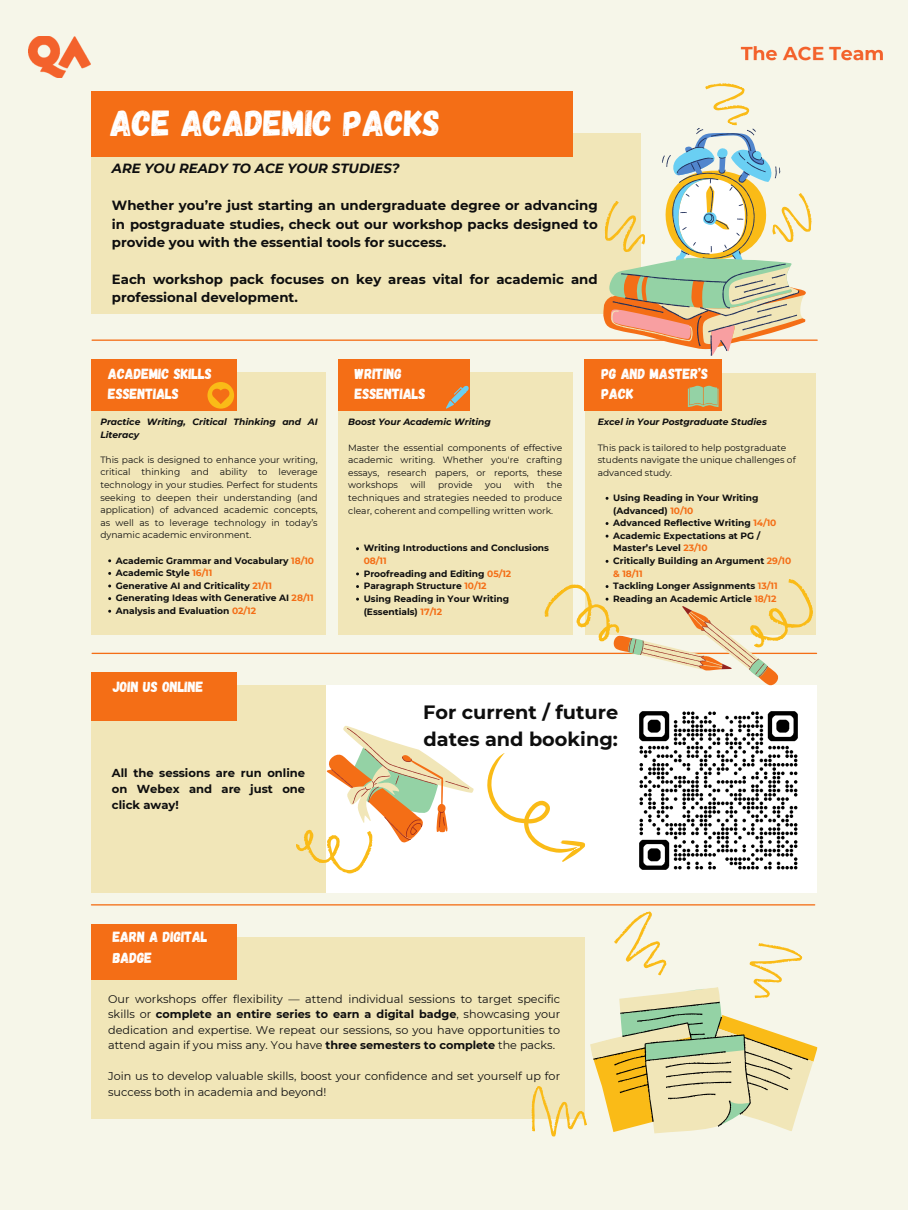
<style>
.page{position:relative;width:908px;height:1210px;background:#fff}
.page>*{position:absolute;margin:0;border:0;box-sizing:border-box;transform-origin:0 0}
.t1{font:36.26px "Gagalin";color:#fff}
.t2{font:700 19.25px/26.8px "Montserrat";color:#0e0e0e}
.t3{font:14.7px/20.5px "Gagalin";color:#fff}
.t4{font:700 13.3px/18.4px "Montserrat";color:#0e0e0e;text-align:justify}
.t5{font:italic 700 13.3px "Montserrat";color:#0e0e0e}
.t6{font:700 11.55px/16px "Montserrat";color:#0e0e0e;text-align:justify}
.t7{font:11.2px/15.5px "Montserrat";color:#0e0e0e;text-align:justify}
.t8{font:9.1px/12.6px "Montserrat";color:#0e0e0e;text-align:justify}
.t9{font:700 9.1px/12.6px "Montserrat";color:#0e0e0e}
.t10{font:italic 700 9.1px/12.6px "Montserrat";color:#0e0e0e}
.s1{color:#f46e16}
.s2{font-weight:700}
</style>
<div class="page">
<div style="left:0;top:0;width:907px;height:1210px;background:#f6f6e9"></div>
<div style="left:91px;top:134px;width:549px;height:180px;background:#f1e6b8"></div>
<div style="left:91px;top:91px;width:481px;height:66px;background:#f46e16"></div>
<hr style="left:91px;top:904px;width:723px;height:1px;background:#f46e16">
<hr style="left:92px;top:653px;width:724px;height:1px;background:#f46e16">
<div style="left:325px;top:686px;width:491px;height:207px;background:#fff"></div>
<div style="left:584px;top:372px;width:231px;height:262px;background:#f1e6b8"></div>
<div style="left:91px;top:372px;width:234px;height:262px;background:#f1e6b8"></div>
<div style="left:91px;top:359px;width:146px;height:51px;background:#f46e16"></div>
<div style="left:338px;top:372px;width:234px;height:262px;background:#f1e6b8"></div>
<div style="left:338px;top:359px;width:132px;height:51px;background:#f46e16"></div>
<div style="left:584px;top:359px;width:137px;height:51px;background:#f46e16"></div>
<div style="left:91px;top:686px;width:234px;height:207px;background:#f1e6b8"></div>
<div style="left:91px;top:672px;width:146px;height:48px;background:#f46e16"></div>
<div style="left:91px;top:937px;width:493px;height:182px;background:#f1e6b8"></div>
<div style="left:91px;top:923px;width:146px;height:56px;background:#f46e16"></div>
<svg style="left:531px;top:911px;width:287px;height:226px"></svg>
<hr style="left:92px;top:339px;width:724px;height:2px;background:#f46e16">
<svg style="left:601px;top:83px;width:214px;height:273px"></svg>
<img style="left:28px;top:36px;width:63px;height:42px">
<img style="left:740px;top:46px;width:143px;height:15px">
<svg style="left:207px;top:382px;width:27px;height:26px"></svg>
<svg style="left:446px;top:385px;width:23px;height:23px"></svg>
<svg style="left:687px;top:386px;width:31px;height:21px"></svg>
<svg style="left:293px;top:572px;width:525px;height:310px"></svg>
<h5 class="t1" style="left:110px;top:100px;width:331px">ACE ACADEMIC PACKS</h5>
<h5 class="t5" style="left:112px;top:161px;width:289px">ARE YOU READY TO ACE YOUR STUDIES?</h5>
<p class="t4" style="left:112px;top:196px;width:487px">Whether you’re just starting an undergraduate degree or advancing in postgraduate studies, check out our workshop packs designed to provide you with the essential tools for success.</p>
<p class="t4" style="left:112px;top:270px;width:487px">Each workshop pack focuses on key areas vital for academic and professional development.</p>
<p class="t3" style="left:108px;top:362px;width:105px">ACADEMIC SKILLS<br>ESSENTIALS</p>
<h1 class="t3" style="left:354px;top:362px;width:72px">WRITING<br>ESSENTIALS</h1>
<p class="t10" style="left:100px;top:415px;width:219px">Practice Writing, Critical Thinking and AI<br>Literacy</p>
<h6 class="t8" style="left:100px;top:453px;width:219px">This pack is designed to enhance your writing, critical thinking and ability to leverage technology in your studies. Perfect for students seeking to deepen their understanding (and application) of advanced academic concepts, as well as to leverage technology in today’s dynamic academic environment.</h6>
<p class="t9" style="left:116px;top:554px;width:200px">Academic Grammar and Vocabulary <span class="s1">18/10</span></p>
<h6 class="t9" style="left:116px;top:566px;width:98px">Academic Style <span class="s1">16/11</span></h6>
<p class="t9" style="left:116px;top:579px;width:158px">Generative AI and Criticality <span class="s1">21/11</span></p>
<h4 class="t9" style="left:116px;top:592px;width:199px">Generating Ideas with Generative AI <span class="s1">28/11</span></h4>
<p class="t9" style="left:116px;top:604px;width:142px">Analysis and Evaluation <span class="s1">02/12</span></p>
<p class="t3" style="left:113px;top:675px;width:92px">JOIN US ONLINE</p>
<p class="t10" style="left:348px;top:416px;width:144px">Boost Your Academic Writing</p>
<p class="t8" style="left:348px;top:441px;width:215px">Master the essential components of effective academic writing. Whether you're crafting essays, research papers, or reports, these workshops</p>
<p class="t8" style="left:348px;top:479px;width:215px;text-indent:199px">the techniques and strategies needed to produce clear, coherent and compelling written work.</p>
<p class="t9" style="left:363px;top:542px;width:187px">Writing Introductions and Conclusions<br><span class="s1">08/11</span></p>
<p class="t9" style="left:363px;top:567px;width:149px">Proofreading and Editing <span class="s1">05/12</span></p>
<p class="t9" style="left:363px;top:580px;width:124px">Paragraph Structure <span class="s1">10/12</span></p>
<p class="t9" style="left:363px;top:592px;width:147px">Using Reading in Your Writing (Essentials) <span class="s1">17/12</span></p>
<p class="t8" style="left:410px;top:479px;width:17px">will</p>
<p class="t8" style="left:438px;top:479px;width:36px">provide</p>
<p class="t8" style="left:485px;top:479px;width:18px">you</p>
<p class="t8" style="left:514px;top:479px;width:22px">with</p>
<p class="t3" style="left:601px;top:362px;width:108px">PG AND MASTER’S<br>PACK</p>
<p class="t10" style="left:597px;top:416px;width:170px">Excel in Your Postgraduate Studies</p>
<p class="t8" style="left:597px;top:441px;width:199px;text-align:left">This pack is tailored to help postgraduate students navigate the unique challenges of advanced study.</p>
<p class="t9" style="left:613px;top:491px;width:147px">Using Reading in Your Writing (Advanced) <span class="s1">10/10</span></p>
<p class="t9" style="left:613px;top:517px;width:165px">Advanced Reflective Writing <span class="s1">14/10</span></p>
<p class="t9" style="left:613px;top:529px;width:149px">Academic Expectations at PG /<br>Master’s Level <span class="s1">23/10</span></p>
<p class="t9" style="left:613px;top:554px;width:180px">Critically Building an Argument <span class="s1">29/10 &amp; 18/11</span></p>
<p class="t9" style="left:613px;top:580px;width:166px">Tackling Longer Assignments <span class="s1">13/11</span></p>
<p class="t9" style="left:613px;top:592px;width:165px">Reading an Academic Article <span class="s1">18/12</span></p>
<h3 class="t6" style="left:112px;top:765px;width:195px">All the sessions are run online on Webex and are just one click away!</h3>
<p class="t3" style="left:113px;top:926px;width:96px">EARN A DIGITAL<br>BADGE</p>
<p class="t2" style="left:423px;top:698px;width:196px">For current / future dates and booking:</p>
<p class="t7" style="left:108px;top:991px;width:453px">Our workshops offer flexibility — attend individual sessions to target specific skills or <span class="s2">complete an entire series to earn a digital badge</span>, showcasing your dedication and expertise. We repeat our sessions, so you have opportunities to attend again if you miss any. You have <span class="s2">three semesters to complete</span> the packs.</p>
<p class="t7" style="left:108px;top:1068px;width:453px">Join us to develop valuable skills, boost your confidence and set yourself up for success both in academia and beyond!</p>
</div>
